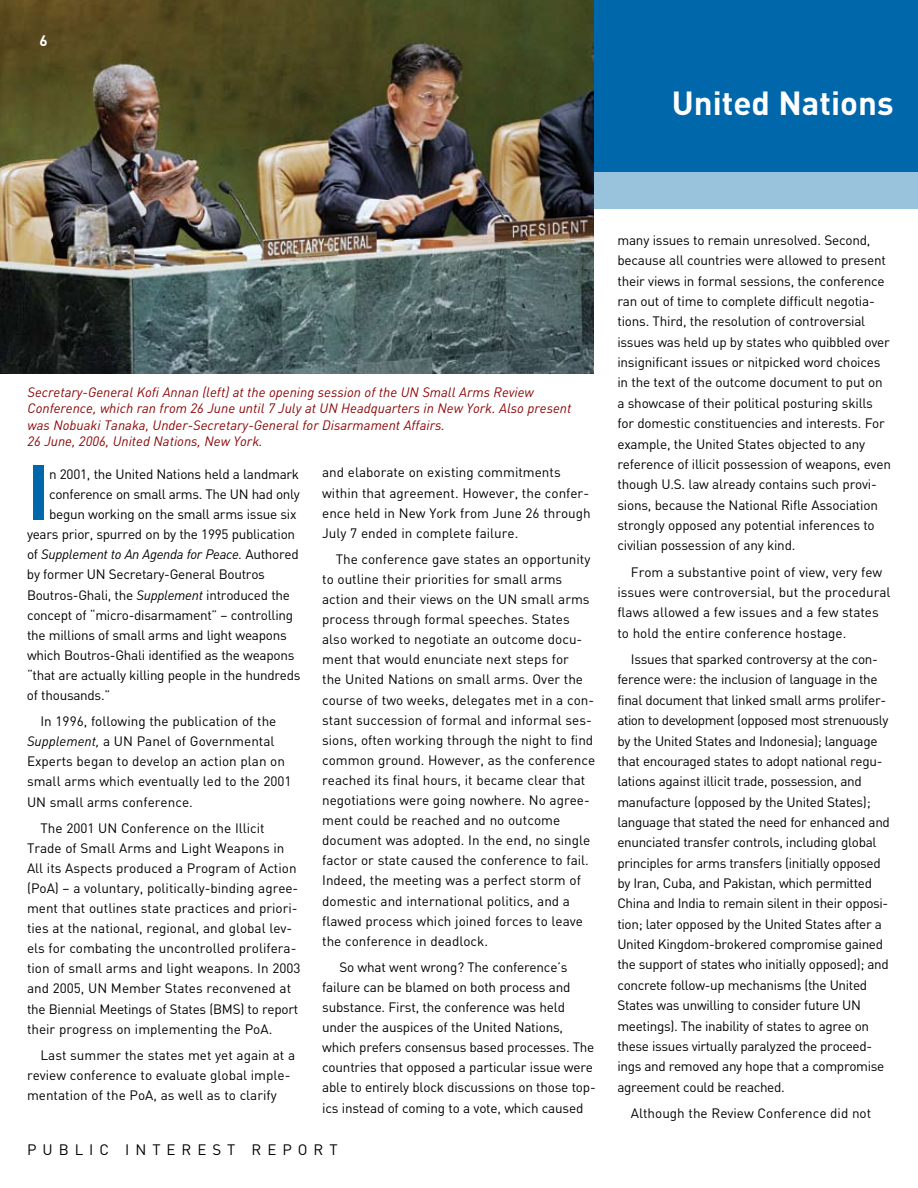
<style>
.page{position:relative;width:918px;height:1188px;background:#fff}
.page>*{position:absolute;margin:0;border:0;box-sizing:border-box;transform-origin:0 0}
.t1{font:700 76.2px "DIN";color:#0067ab}
.t2{font:700 33px "DIN";color:#fff}
.t3{font:15px "DIN";letter-spacing:.4em;color:#000}
.t4{font:13.5px/20.1px "DIN";letter-spacing:-.015em;color:#000}
.t5{font:italic 13.5px/16.5px "DIN";color:#8b0405}
.t6{font:italic 13.5px "DIN";letter-spacing:-.02em;color:#000}
.s1{font-style:normal}
.s2{font-style:italic}
</style>
<div class="page">
<div style="left:594px;top:171px;width:324px;height:38px;background:#99c2dd"></div>
<div style="left:594px;top:0;width:324px;height:172px;background:#0067ab"></div>
<img style="left:0;top:0;width:594px;height:374px">
<svg style="left:40px;top:35px;width:7px;height:11px"></svg>
<h2 class="t2" style="left:672px;top:81px;width:223px">United Nations</h2>
<p class="t5" style="left:27px;top:383px;width:546px">Secretary-General Kofi Annan (left) at the opening session of the UN Small Arms Review Conference, which ran from 26 June until 7 July at UN Headquarters in New York. Also present was Nobuaki Tanaka, Under-Secretary-General for Disarmament Affairs.<br>26 June, 2006, United Nations, New York.</p>
<h1 class="t1" style="left:27px;top:442px;width:12px">I</h1>
<p class="t4" style="left:49px;top:464px;width:252px">n 2001, the U nited Nations held a landmark</p>
<p class="t4" style="left:49px;top:484px;width:252px">conference on small arms. The UN had only</p>
<p class="t4" style="left:49px;top:504px;width:249px">begun working on the small arms issue six</p>
<p class="t4" style="left:27px;top:524px;width:270px">years prior, spurred on by the 1995 publication</p>
<p class="t6" style="left:27px;top:546px;width:273px"><span class="s1">of</span> Supplement to An Agenda for Peace. <span class="s1">Authored</span></p>
<p class="t4" style="left:27px;top:564px;width:239px">by former UN Secretary-General Boutros</p>
<p class="t4" style="left:27px;top:584px;width:265px">Boutros-Ghali, the <span class="s2">Supple-ment</span> introduced the</p>
<p class="t4" style="left:27px;top:605px;width:268px">concept of “micro-disarmament” – controlling</p>
<p class="t4" style="left:27px;top:625px;width:261px">the millions of small arms and light weapons</p>
<p class="t4" style="left:27px;top:645px;width:269px">which Boutros-Ghali identified as the weapons</p>
<p class="t4" style="left:27px;top:665px;width:275px">“that are actually killing people in the hundreds</p>
<p class="t4" style="left:27px;top:685px;width:85px">of thousands.”</p>
<p class="t4" style="left:27px;top:711px;width:266px;text-indent:14px">In 1996, following the publication of the <span class="s2">Supplement,</span> a UN Panel of Governmental Experts began to develop an action plan on small arms which eventually led to the 2001<br>UN small arms conference.</p>
<p class="t4" style="left:27px;top:818px;width:275px;text-indent:14px">The 2001 UN Conference on the Illicit Trade of Small Arms and Light Weapons in All its Aspects produced a Program of Action (PoA) – a voluntary, politically-binding agree&shy;ment that outlines state practices and priori&shy;ties at the national, regional, and global lev&shy;els for combating the uncontrolled prolifera&shy;tion of small arms and light weapons. In 2003 and 2005, UN M ember States reconvened at the Biennial Meetings of States (BMS) to report their progress on implementing the PoA.</p>
<p class="t4" style="left:27px;top:1045px;width:270px;text-indent:14px">Last summer the states met yet again at a review conference to evaluate global imple&shy;mentation of the PoA, as well as to clarify</p>
<p class="t4" style="left:322px;top:462px;width:270px">and elaborate on existing commitments within that agreement. However, the confer&shy;ence held in New York from June 26 through July 7 ended in complete failure.</p>
<p class="t4" style="left:322px;top:549px;width:274px;text-indent:14px">The conference gave states an opportunity to outline their priorities for small arms action and their views on the UN small arms process through formal speeches. States also worked to negotiate an outcome docu&shy;ment that would enunciate next steps for<br>the U nited Nations on small arms. Over the course of two weeks, delegates met in a con&shy;stant succession of formal and informal ses&shy;sions, often working through the night to find common ground. However, as the conference reached its final hours, it became clear that negotiations were going nowhere. No agree&shy;ment could be reached and no outcome document was adopted. In the end, no single factor or state caused the conference to fail.<br>Indeed, the meeting was a perfect storm of domestic and international politics, and a flawed process which joined forces to leave the conference in deadlock.</p>
<p class="t4" style="left:322px;top:957px;width:275px;text-indent:17px">So what went wrong? The conference’s failure can be blamed on both process and substance. First, the conference was held under the auspices of the U nited Nations, which prefers consensus based processes. The countries that opposed a particular issue were able to entirely block discussions on those top&shy;ics instead of coming to a vote, which caused</p>
<p class="t3" style="left:27px;top:1140px;width:124px">PU BL IC INTERE</p>
<p class="t3" style="left:212px;top:1140px;width:52px">ST RE</p>
<p class="t3" style="left:282px;top:1140px;width:30px">P ORT</p>
<p class="t4" style="left:617px;top:230px;width:275px">many issues to remain unresolved. Second, because all countries were allowed to present their views in formal sessions, the conference ran out of time to complete difficult negotia&shy;tions. Third, the resolution of controversial issues was held up by states who quibbled over insignificant issues or nitpicked word choices in the text of the outcome document to put on a showcase of their political posturing skills for domestic constituencies and interests. For example, the U nited States objected to any reference of illicit possession of weapons, even though U .S. law already contains such provi&shy;sions, because the National Rifle Association strongly opposed any potential inferences to civilian possession of any kind.</p>
<p class="t4" style="left:617px;top:561px;width:275px;text-indent:14px">From a substantive point of view, very few issues were controversial, but the procedural flaws allowed a few issues and a few states to hold the entire conference hostage.</p>
<p class="t4" style="left:617px;top:649px;width:274px;text-indent:14px">Issues that sparked controversy at the con&shy;ference were: the inclusion of language in the final document that linked small arms prolifer&shy;ation to development (opposed most strenuously by the U nited States and Indonesia); language that encouraged states to adopt national regu&shy;lations against illicit trade, possession, and manufacture (opposed by the U nited States); language that stated the need for enhanced and enunciated transfer controls, including global principles for arms transfers (initially opposed by Iran, Cuba, and Pakistan, which permitted China and India to remain silent in their opposi&shy;tion; later opposed by the U nited States after a United Kingdom-brokered compromise gained the support of states who initially opposed); and concrete follow-up mechanisms (the U nited States was unwilling to consider future UN meetings). The inability of states to agree on these issues virtually paralyzed the proceed&shy;ings and removed any hope that a compromise agreement could be reached.</p>
<p class="t4" style="left:631px;top:1103px;width:242px">Although the Review Conference did not</p>
</div>
